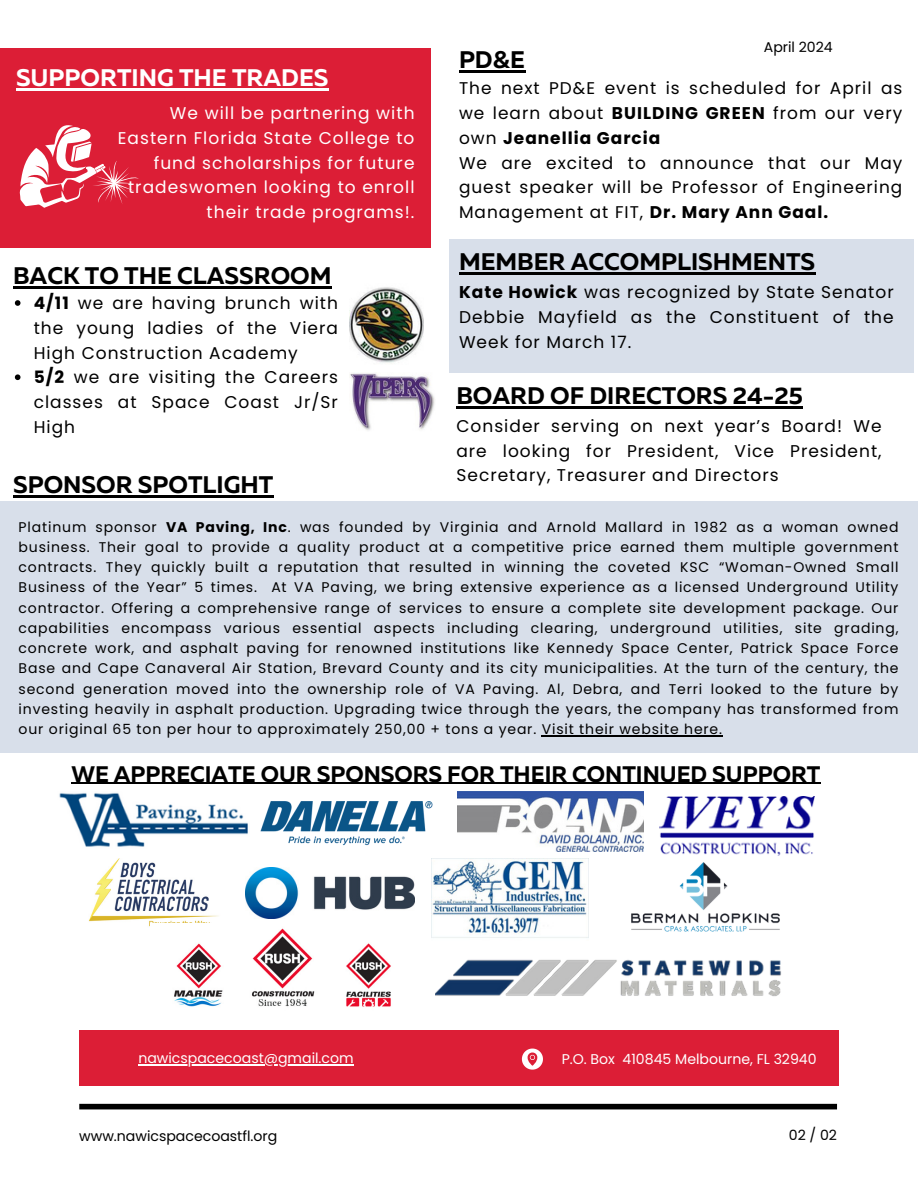
<style>
.page{position:relative;width:918px;height:1188px;background:#fff}
.page>*{position:absolute;margin:0;border:0;box-sizing:border-box;transform-origin:0 0}
.t1{font:700 24px "Muller";color:#000}
.t2{font:700 24px "Muller";color:#fff}
.t3{font:700 22.5px "Muller";color:#000}
.t4{font:16.95px/24.8px "Poppins";letter-spacing:.06em;color:#000}
.t5{font:16.95px/24.8px "Poppins";letter-spacing:.06em;color:#fff;text-align:right}
.t6{font:14.1px "Poppins";color:#fff}
.t7{font:14.1px "Poppins";color:#000}
.t8{font:13.95px/20.2px "Poppins";letter-spacing:.06em;color:#000;text-align:justify}
.s1{font-weight:700}
</style>
<div class="page">
<div style="left:0;top:48px;width:431px;height:200px;background:#dc1e36"></div>
<div style="left:79px;top:1104px;width:758px;height:5px;background:#000"></div>
<div style="left:79px;top:1030px;width:760px;height:56px;background:#dc1e36"></div>
<svg style="left:522px;top:1049px;width:21px;height:21px"></svg>
<hr style="left:138px;top:1064px;width:216px;height:1px;background:#fff">
<hr style="left:71px;top:783px;width:749px;height:1px;background:#000">
<img style="left:458px;top:792px;width:186px;height:59px">
<img style="left:89px;top:858px;width:129px;height:69px">
<img style="left:59px;top:793px;width:189px;height:54px">
<img style="left:659px;top:796px;width:156px;height:60px">
<img style="left:260px;top:801px;width:173px;height:45px">
<img style="left:431px;top:858px;width:158px;height:80px">
<img style="left:150px;top:924px;width:241px;height:83px">
<img style="left:631px;top:862px;width:149px;height:70px">
<img style="left:246px;top:867px;width:169px;height:52px">
<img style="left:435px;top:959px;width:346px;height:38px">
<div style="left:449px;top:239px;width:464px;height:134px;background:#d8dfea"></div>
<img style="left:350px;top:287px;width:73px;height:76px">
<img style="left:350px;top:373px;width:85px;height:57px">
<svg style="left:20px;top:125px;width:119px;height:83px"></svg>
<hr style="left:16px;top:89px;width:312px;height:2px;background:#fff">
<hr style="left:13px;top:286px;width:319px;height:2px;background:#000">
<svg style="left:15px;top:300px;width:5px;height:6px"></svg>
<svg style="left:15px;top:374px;width:5px;height:6px"></svg>
<hr style="left:459px;top:272px;width:356px;height:2px;background:#000">
<hr style="left:459px;top:71px;width:66px;height:2px;background:#000">
<hr style="left:13px;top:496px;width:260px;height:2px;background:#000">
<div style="left:0;top:501px;width:918px;height:251px;background:#d8dfea"></div>
<hr style="left:542px;top:735px;width:181px;height:1px;background:#000">
<hr style="left:456px;top:406px;width:347px;height:3px;background:#000">
<h1 class="t2" style="left:16px;top:68px;width:314px">SUPPORTING THE TRADES</h1>
<p class="t5" style="left:118px;top:101px;width:298px">We will be partnering with<br>Eastern Florida State College to fund scholarships for future tradeswomen looking to enroll their trade programs!.</p>
<h1 class="t1" style="left:459px;top:50px;width:68px">PD&amp;E</h1>
<p class="t7" style="left:764px;top:37px;width:70px">April 2024</p>
<p class="t4" style="left:459px;top:76px;width:445px">The next PD&amp;E event is scheduled for April as we learn about <span class="s1">BUILDING GREEN</span> from our very own <span class="s1">Jeanellia Garcia<br></span>We are excited to announce that our May guest speaker will be Professor of Engineering Management at FIT, <span class="s1">Dr. Mary Ann Gaal.</span></p>
<h1 class="t1" style="left:459px;top:251px;width:358px">MEMBER ACCOMPLISHMENTS</h1>
<p class="t4" style="left:459px;top:280px;width:436px;text-align:justify"><span class="s1">Kate Howick</span> was recognized by State Senator Debbie Mayfield as the Constituent of the Week for March 17.</p>
<h1 class="t1" style="left:13px;top:265px;width:320px">BACK TO THE CLASSROOM</h1>
<p class="t4" style="left:34px;top:291px;width:306px"><span class="s1">4/11</span> we are having brunch with the young ladies of the Viera<br>High Construction Academy<br><span class="s1">5/2</span> we are visiting the Careers classes at Space Coast Jr/Sr<br>High</p>
<h1 class="t1" style="left:456px;top:386px;width:348px">BOARD OF DIRECTORS 24-25</h1>
<p class="t4" style="left:456px;top:413px;width:427px;text-align:justify">Consider serving on next year’s Board! We are looking for President, Vice President, Secretary, Treasurer and Directors</p>
<h1 class="t1" style="left:13px;top:475px;width:262px">SPONSOR SPOTLIGHT</h1>
<p class="t8" style="left:19px;top:517px;width:881px">Platinum sponsor <span class="s1">VA Paving, Inc</span>. was founded by Virginia and Arnold Mallard in 1982 as a woman owned business. Their goal to provide a quality product at a competitive price earned them multiple government contracts. They quickly built a reputation that resulted in winning the coveted KSC “Woman-Owned Small Business of the Year” 5 times. At VA Paving, we bring extensive experience as a licensed Underground Utility contractor. Offering a comprehensive range of services to ensure a complete site development package. Our capabilities encompass various essential aspects including clearing, underground utilities, site grading, concrete work, and asphalt paving for renowned institutions like Kennedy Space Center, Patrick Space Force Base and Cape Canaveral Air Station, Brevard County and its city municipalities. At the turn of the century, the second generation moved into the ownership role of VA Paving. Al, Debra, and Terri looked to the future by investing heavily in asphalt production. Upgrading twice through the years, the company has transformed from our original 65 ton per hour to approximately 250,00 + tons a year. Visit their website here.</p>
<h2 class="t3" style="left:71px;top:764px;width:751px">WE APPRECIATE OUR SPONSORS FOR THEIR CONTINUED SUPPORT</h2>
<p class="t6" style="left:138px;top:1048px;width:217px">nawicspacecoast@gmail.com</p>
<p class="t6" style="left:562px;top:1050px;width:256px">P.O. Box 410845 Melbourne, FL 32940</p>
<p class="t7" style="left:79px;top:1126px;width:200px">www.nawicspacecoastfl.org</p>
<p class="t7" style="left:789px;top:1125px;width:50px">02 / 02</p>
</div>
